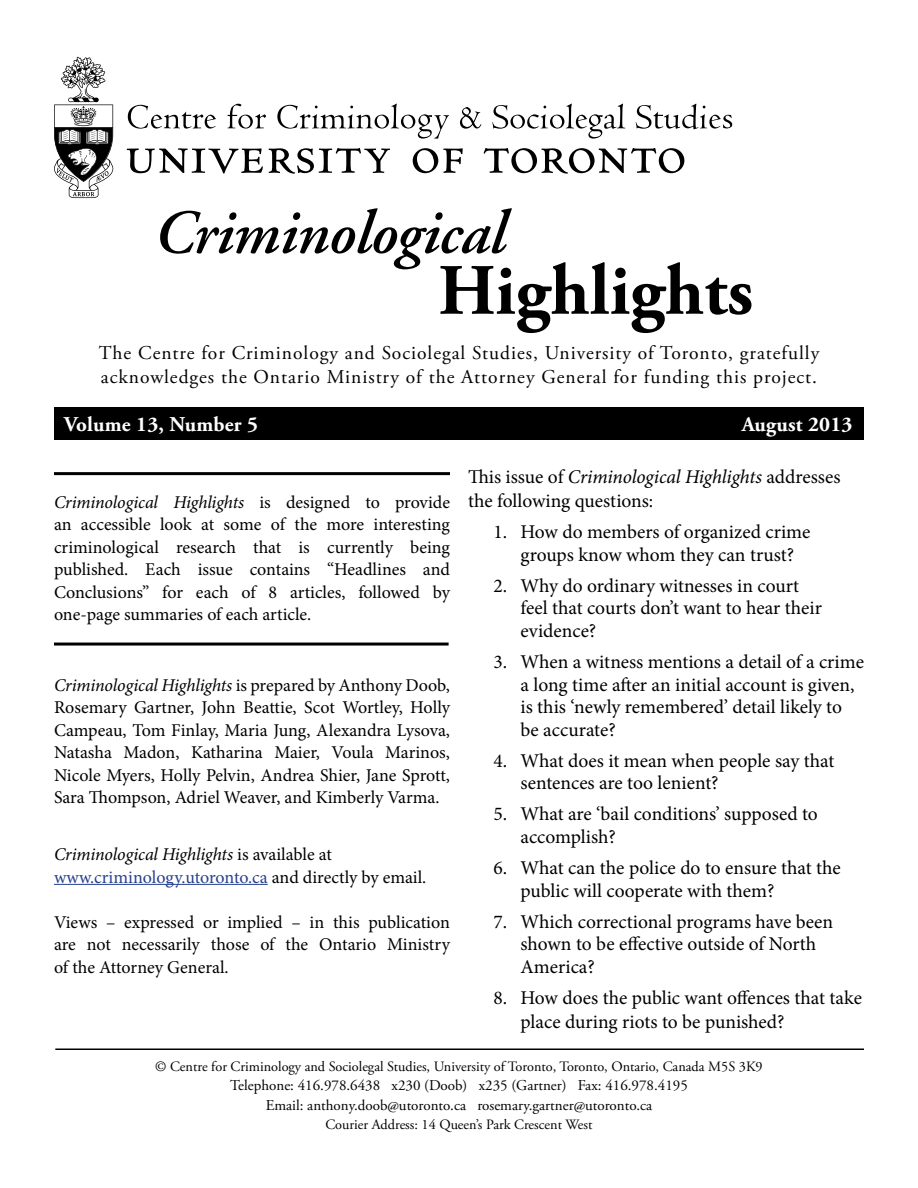
<style>
.page{position:relative;width:918px;height:1188px;background:#fff}
.page>*{position:absolute;margin:0;border:0;box-sizing:border-box;transform-origin:0 0}
.t1{font:700 72px "Adobe Garamond Pro";color:#000}
.t2{font:italic 600 62.1px "Adobe Garamond";letter-spacing:-.01em;color:#000}
.t3{font:700 21px "Adobe Garamond Pro";letter-spacing:.01em;color:#fff}
.t4{font:19.5px/22.5px "Minion Pro";color:#000}
.t5{font:19.5px/24px "Adobe Garamond Pro";letter-spacing:.05em;color:#000}
.t6{font:18px/22.5px "Minion Pro";letter-spacing:-.005em;color:#000;text-align:justify}
.t7{font:15px/19.5px "Adobe Garamond Pro";color:#000;text-align:center}
.t8{font:14.25px "Adobe Garamond Pro";color:#000}
.s1{font-style:italic}
.s2{color:#25408f}
</style>
<div class="page">
<svg style="left:128px;top:105px;width:88px;height:24px"></svg>
<svg style="left:227px;top:104px;width:39px;height:25px"></svg>
<svg style="left:277px;top:104px;width:172px;height:35px"></svg>
<svg style="left:460px;top:107px;width:21px;height:22px"></svg>
<svg style="left:492px;top:104px;width:133px;height:35px"></svg>
<svg style="left:636px;top:104px;width:96px;height:25px"></svg>
<svg style="left:127px;top:148px;width:557px;height:26px"></svg>
<svg style="left:54px;top:57px;width:60px;height:141px"></svg>
<div style="left:54px;top:407px;width:810px;height:33px;background:#000"></div>
<hr style="left:55px;top:1048px;width:809px;height:2px;background:#000">
<hr style="left:54px;top:884px;width:214px;height:1px;background:#25408f">
<hr style="left:54px;top:472px;width:396px;height:3px;background:#000">
<hr style="left:54px;top:643px;width:395px;height:3px;background:#000">
<h2 class="t2" style="left:154px;top:199px;width:353px">Criminological</h2>
<h1 class="t1" style="left:438px;top:249px;width:317px">Highlights</h1>
<p class="t5" style="left:99px;top:341px;width:722px">The Centre for Criminology and Sociolegal Studies, University of Toronto, gratefully acknowledges the Ontario Ministry of the Attorney General for funding this project.</p>
<p class="t3" style="left:64px;top:412px;width:195px">Volume 13, Number 5</p>
<p class="t3" style="left:742px;top:412px;width:112px">August 2013</p>
<p class="t6" style="left:54px;top:491px;width:398px"><span class="s1">Criminological Highlights</span> is designed to provide an accessible look at some of the more interesting criminological research that is currently being published. Each issue contains “Headlines and Conclusions” for each of 8 articles, followed by one-page summaries of each article.</p>
<p class="t6" style="left:54px;top:674px;width:398px"><span class="s1">Criminological Highlights</span> is prepared by Anthony Doob, Rosemary Gartner, John Beattie, Scot Wortley, Holly Campeau, Tom Finlay, Maria Jung, Alexandra Lysova, Natasha Madon, Katharina Maier, Voula Marinos, Nicole Myers, Holly Pelvin, Andrea Shier, Jane Sprott, Sara Thompson, Adriel Weaver, and Kimberly Varma.</p>
<p class="t6" style="left:54px;top:843px;width:374px"><span class="s1">Criminological Highlights</span> is available at <span class="s2">www.criminology.utoronto.ca</span> and directly by email.</p>
<p class="t6" style="left:54px;top:911px;width:397px">Views – expressed or implied – in this publication are not necessarily those of the Ontario Ministry of the Attorney General.</p>
<p class="t4" style="left:468px;top:465px;width:374px;line-height:24px">This issue of <span class="s1">Criminological Highlights</span> addresses the following questions:</p>
<p class="t4" style="left:494px;top:521px;width:318px;text-align:center">1. How do members of organized crime groups know whom they can trust?</p>
<p class="t4" style="left:521px;top:575px;width:303px;text-indent:-27px">2. Why do ordinary witnesses in court feel that courts don’t want to hear their evidence?</p>
<p class="t4" style="left:521px;top:651px;width:345px;text-indent:-27px">3. When a witness mentions a detail of a crime a long time after an initial account is given, is this ‘newly remembered’ detail likely to be accurate?</p>
<p class="t4" style="left:521px;top:749px;width:315px;text-indent:-27px">4. What does it mean when people say that sentences are too lenient?</p>
<p class="t4" style="left:521px;top:803px;width:299px;text-indent:-27px">5. What are ‘bail conditions’ supposed to accomplish?</p>
<p class="t4" style="left:521px;top:857px;width:322px;text-indent:-27px">6. What can the police do to ensure that the public will cooperate with them?</p>
<p class="t4" style="left:521px;top:910px;width:314px;text-indent:-27px">7. Which correctional programs have been shown to be effective outside of North<br>America?</p>
<p class="t4" style="left:521px;top:986px;width:343px;line-height:24px;text-indent:-27px">8. How does the public want offences that take place during riots to be punished?</p>
<p class="t8" style="left:155px;top:1058px;width:609px">© Centre for Criminology and Sociolegal Studies, University of Toronto, Toronto, Ontario, Canada M5S 3K9</p>
<p class="t7" style="left:230px;top:1076px;width:459px">Telephone: 416.978.6438 x230 (Doob) x235 (Gartner) Fax: 416.978.4195<br>Email: anthony.doob@utoronto.ca rosemary.gartner@utoronto.ca</p>
<p class="t8" style="left:325px;top:1116px;width:269px">Courier Address: 14 Queen’s Park Crescent West</p>
</div>
